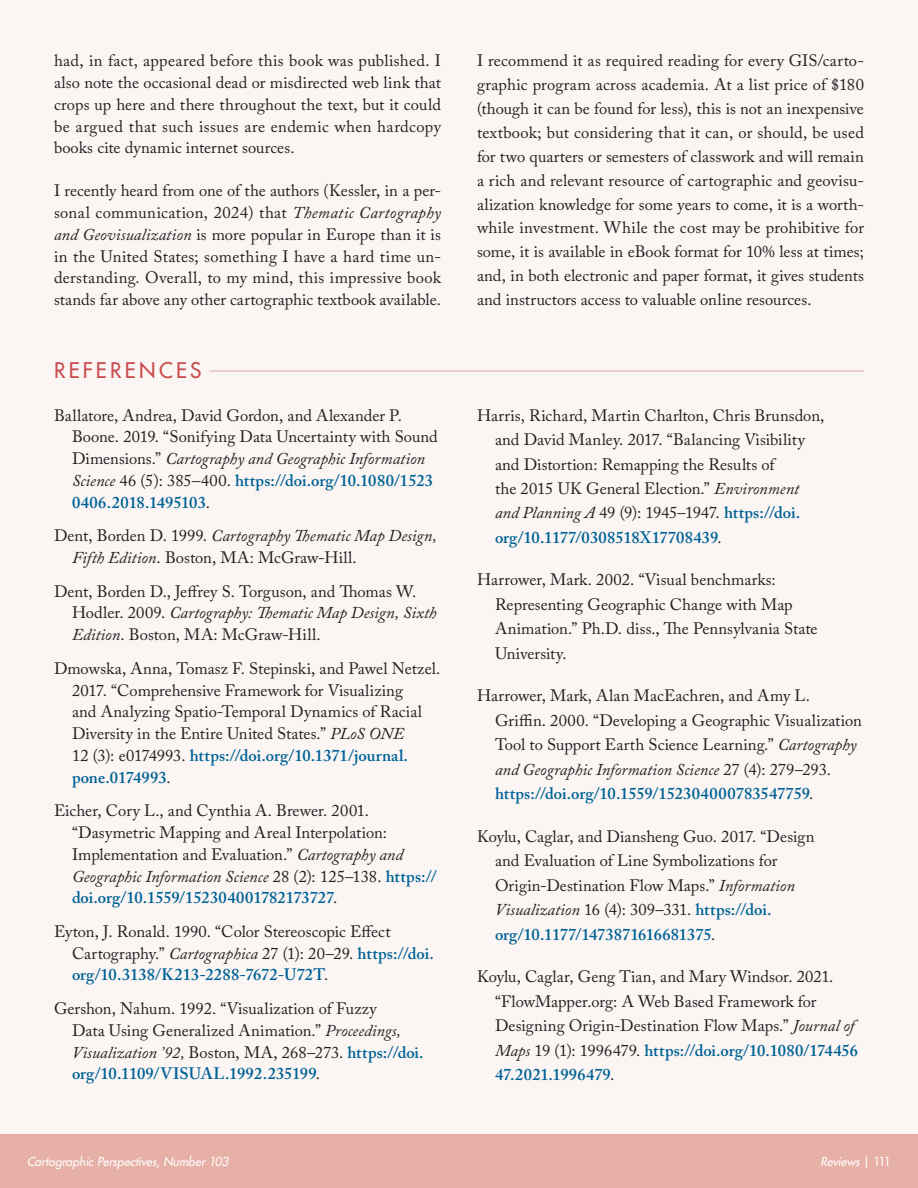
<style>
.page{position:relative;width:918px;height:1188px;background:#fff}
.page>*{position:absolute;margin:0;border:0;box-sizing:border-box;transform-origin:0 0}
.Greater_Header{font:500 21px "Futura Std";letter-spacing:.155em;color:#c94c4e}
.References{font:16.5px/21.8px "Adobe Caslon Pro";letter-spacing:.005em;color:#231f20}
.Main_Body_Text{font:16.5px/23.9px "Adobe Caslon Pro";letter-spacing:.01em;color:#231f20;text-align:justify}
.t1{font:italic 500 12px "Futura Std";color:#fff}
.s1{font-style:italic}
.s2{font-weight:600;color:#006295}
.s3{font-style:normal}
</style>
<div class="page">
<div style="left:0;top:1134px;width:918px;height:54px;background:#e6b0a7"></div>
<div style="left:0;top:0;width:918px;height:1134px;background:#fbf6f4"></div>
<hr style="left:54px;top:370px;width:810px;height:2px;background:#ecc3b9">
<hr style="left:54px;top:370px;width:156px;height:3px;background:#fbf6f4">
<p class="Main_Body_Text" style="left:54px;top:50px;width:389px;line-height:21.8px">had, in fact, appeared before this book was published. I also note the occasional dead or misdirected web link that crops up here and there throughout the text, but it could be argued that such issues are endemic when hardcopy books cite dynamic internet sources.</p>
<p class="Main_Body_Text" style="left:54px;top:180px;width:389px;line-height:21.8px">I recently heard from one of the authors (Kessler, in a per&shy;sonal communication, 2024) that <span class="s1">Thematic Cartography and Geovisualization</span> is more popular in Europe than it is in the United States; something I have a hard time un&shy;derstanding. Overall, to my mind, this impressive book stands far above any other cartographic textbook available.</p>
<p class="Greater_Header" style="left:54px;top:357px;width:149px">REFERENCES</p>
<p class="References" style="left:72px;top:404px;width:367px;text-indent:-18px">Ballatore, Andrea, David Gordon, and Alexander P.<br>Boone. 2019. “Sonifying Data Uncertainty with Sound Dimensions.” <span class="s1">Cartography and Geographic Information Science</span> 46 (5): 385–400. <span class="s2">https://doi.org/10.1080/1523<br>0406.2018.1495103</span>.</p>
<p class="References" style="left:72px;top:525px;width:366px;text-indent:-18px">Dent, Borden D. 1999. <span class="s1">Cartography Thematic Map Design,<br>Fifth Edition</span>. Boston, MA: McGraw-Hill.</p>
<p class="References" style="left:72px;top:580px;width:366px;text-indent:-18px">Dent, Borden D., Jeffrey S. Torguson, and Thomas W.<br>Hodler. 2009. <span class="s1">Cartography: Thematic Map Design, Sixth<br>Edition</span>. Boston, MA: McGraw-Hill.</p>
<p class="References" style="left:72px;top:657px;width:370px;text-indent:-18px">Dmowska, Anna, Tomasz F. Stepinski, and Pawel Netzel.<br>2017. “Comprehensive Framework for Visualizing<br>and Analyzing Spatio-Temporal Dynamics of Racial Diversity in the Entire United States.” <span class="s1">PLoS ONE<br></span>12 (3): e0174993. <span class="s2">https://doi.org/10.1371/journal. pone.0174993</span>.</p>
<p class="References" style="left:72px;top:800px;width:366px;text-indent:-18px">Eicher, Cory L., and Cynthia A. Brewer. 2001. “Dasymetric Mapping and Areal Interpolation:<br>Implementation and Evaluation.” <span class="s1">Cartography and Geographic Information Science</span> 28 (2): 125–138. <span class="s2">https:// doi.org/10.1559/152304001782173727</span>.</p>
<p class="References" style="left:72px;top:920px;width:363px;text-indent:-18px">Eyton, J. Ronald. 1990. “Color Stereoscopic Effect<br>Cartography.” <span class="s1">Cartographica</span> 27 (1): 20–29. <span class="s2">https://doi. org/10.3138/K213-2288-7672-U72T</span>.</p>
<p class="References" style="left:72px;top:998px;width:353px;text-indent:-18px">Gershon, Nahum. 1992. “Visualization of Fuzzy<br>Data Using Generalized Animation.” <span class="s1">Proceedings, Visualization ’92,</span> Boston, MA, 268–273. <span class="s2">https://doi. org/10.1109/VISUAL.1992.235199</span>.</p>
<p class="Main_Body_Text" style="left:477px;top:49px;width:389px">I recommend it as required reading for every GIS/carto&shy;graphic program across academia. At a list price of $180 (though it can be found for less), this is not an inexpensive textbook; but considering that it can, or should, be used for two quarters or semesters of classwork and will remain a rich and relevant resource of cartographic and geovisu&shy;alization knowledge for some years to come, it is a worth&shy;while investment. While the cost may be prohibitive for some, it is available in eBook format for 10% less at times; and, in both electronic and paper format, it gives students and instructors access to valuable online resources.</p>
<p class="References" style="left:495px;top:403px;width:331px;line-height:24.5px;text-indent:-18px">Harris, Richard, Martin Charlton, Chris Brunsdon, and David Manley. 2017. “Balancing Visibility and Distortion: Remapping the Results of<br>the 2015 UK General Election.” <span class="s1">Environment and Planning A</span> 49 (9): 1945–1947. <span class="s2">https://doi. org/10.1177/0308518X17708439</span>.</p>
<p class="References" style="left:495px;top:568px;width:324px;line-height:24.5px;text-indent:-18px">Harrower, Mark. 2002. “Visual benchmarks:<br>Representing Geographic Change with Map Animation.” Ph.D. diss., The Pennsylvania State University.</p>
<p class="References" style="left:495px;top:683px;width:368px;line-height:24.5px;text-indent:-18px">Harrower, Mark, Alan MacEachren, and Amy L.<br>Griffin. 2000. “Developing a Geographic Visualization Tool to Support Earth Science Learning.” <span class="s1">Cartography and Geographic Information Science</span> 27 (4): 279–293. <span class="s2">https://doi.org/10.1559/152304000783547759</span>.</p>
<p class="References" style="left:495px;top:824px;width:321px;line-height:24.5px;text-indent:-18px">Koylu, Caglar, and Diansheng Guo. 2017. “Design and Evaluation of Line Symbolizations for Origin-Destination Flow Maps.” <span class="s1">Information Visualization</span> 16 (4): 309–331. <span class="s2">https://doi. org/10.1177/1473871616681375</span>.</p>
<p class="References" style="left:495px;top:964px;width:365px;line-height:24.5px;text-indent:-18px">Koylu, Caglar, Geng Tian, and Mary Windsor. 2021. “FlowMapper.org: A Web Based Framework for Designing Origin-Destination Flow Maps.” <span class="s1">Journal of Maps</span> 19 (1): 1996479. <span class="s2">https://doi.org/10.1080/174456<br>47.2021.1996479</span>.</p>
<p class="t1" style="left:27px;top:1154px;width:203px">Cartographic Perspectives, Number 103</p>
<p class="t1" style="left:821px;top:1154px;width:72px">Reviews <span class="s3">| 111</span></p>
</div>
